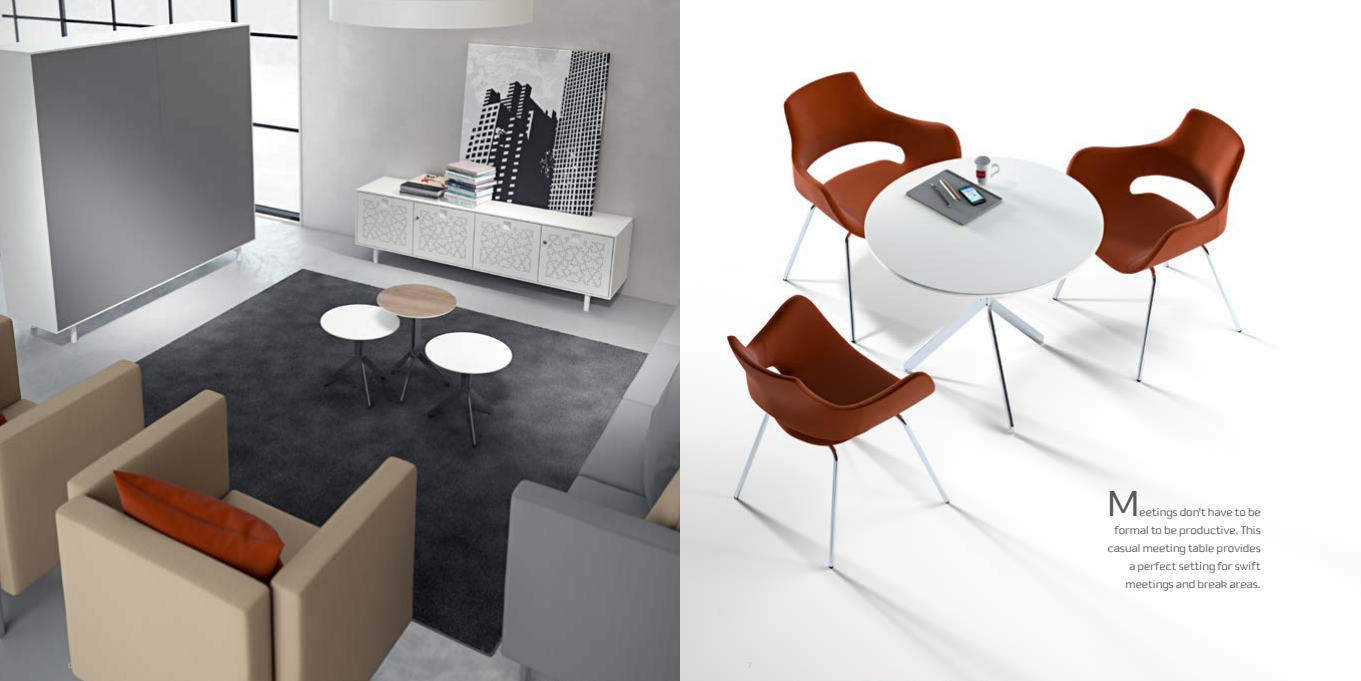
<style>
.page{position:relative;width:1361px;height:681px;background:#fff}
.page>*{position:absolute;margin:0;border:0;box-sizing:border-box;transform-origin:0 0}
.t1{font:300 39px "Downtempo";color:#57585a}
.t2{font:300 12px/18px "Downtempo";color:#57585a;text-align:right}
.t3{font:300 8.5px "Downtempo";color:#bcbdc0}
</style>
<div class="page">
<img style="left:0;top:0;width:1264px;height:680px">
<p class="t3" style="left:68px;top:660px;width:6px">6</p>
<p class="t3" style="left:748px;top:660px;width:5px">7</p>
<p class="t1" style="left:1107px;top:480px;width:33px">M</p>
<p class="t2" style="left:1108px;top:502px;width:155px">eetings don’t have to be formal to be productive. This casual meeting table provides a perfect setting for swift meetings and break areas.</p>
</div>
